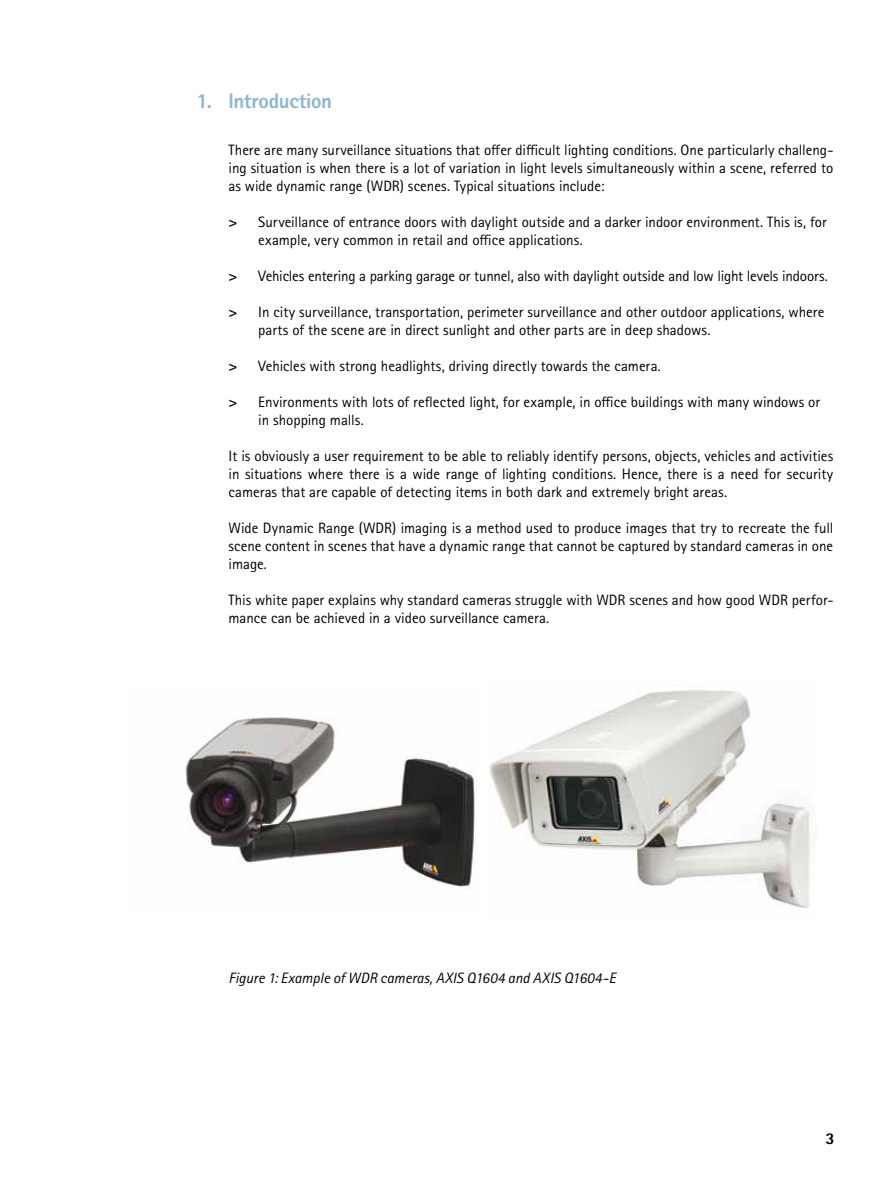
<style>
.page{position:relative;width:893px;height:1191px;background:#fff}
.page>*{position:absolute;margin:0;border:0;box-sizing:border-box;transform-origin:0 0}
.t1{font:800 21px "Rotis Sans Serif Pro";letter-spacing:-.02em;color:#8db6cb}
.t2{font:800 16.5px "Rotis Sans Serif Pro";color:#000}
.t3{font:15px/18px "Rotis Sans Serif Pro";color:#000}
.t4{font:italic 15px "Rotis Sans Serif Pro";color:#000}
.s1{font-weight:800}
</style>
<div class="page">
<img style="left:185px;top:717px;width:293px;height:173px">
<img style="left:489px;top:690px;width:321px;height:218px">
<h1 class="t1" style="left:197px;top:88px;width:137px">1. Introduction</h1>
<p class="t3" style="left:229px;top:141px;width:606px;text-align:justify">There are many surveillance situations that offer difficult lighting conditions. One particularly challeng&shy;ing situation is when there is a lot of variation in light levels simultaneously within a scene, referred to as wide dynamic range (WDR) scenes. Typical situations include:</p>
<p class="t3" style="left:258px;top:213px;width:570px;text-indent:-30px"><span class="s1">&gt;</span> Surveillance of entrance doors with daylight outside and a darker indoor environment. This is, for example, very common in retail and office applications.</p>
<p class="t3" style="left:229px;top:267px;width:601px"><span class="s1">&gt;</span> Vehicles entering a parking garage or tunnel, also with daylight outside and low light levels indoors.</p>
<p class="t3" style="left:258px;top:303px;width:567px;text-indent:-30px"><span class="s1">&gt;</span> In city surveillance, transportation, perimeter surveillance and other outdoor applications, where parts of the scene are in direct sunlight and other parts are in deep shadows.</p>
<p class="t3" style="left:229px;top:357px;width:434px"><span class="s1">&gt;</span> Vehicles with strong headlights, driving directly towards the camera.</p>
<p class="t3" style="left:258px;top:393px;width:563px;text-indent:-30px"><span class="s1">&gt;</span> Environments with lots of reflected light, for example, in office buildings with many windows or in shopping malls.</p>
<p class="t3" style="left:229px;top:447px;width:606px;text-align:justify">It is obviously a user requirement to be able to reliably identify persons, objects, vehicles and activities in situations where there is a wide range of lighting conditions. Hence, there is a need for security cameras that are capable of detecting items in both dark and extremely bright areas.</p>
<p class="t3" style="left:229px;top:519px;width:606px;text-align:justify">Wide Dynamic Range (WDR) imaging is a method used to produce images that try to recreate the full scene content in scenes that have a dynamic range that cannot be captured by standard cameras in one image.</p>
<p class="t3" style="left:229px;top:591px;width:606px">This white paper explains why standard cameras struggle with WDR scenes and how good WDR perfor&shy;mance can be achieved in a video surveillance camera.</p>
<p class="t4" style="left:229px;top:969px;width:389px">Figure 1: Example of WDR cameras, AXIS Q1604 and AXIS Q1604-E</p>
<p class="t2" style="left:825px;top:1128px;width:11px">3</p>
</div>
